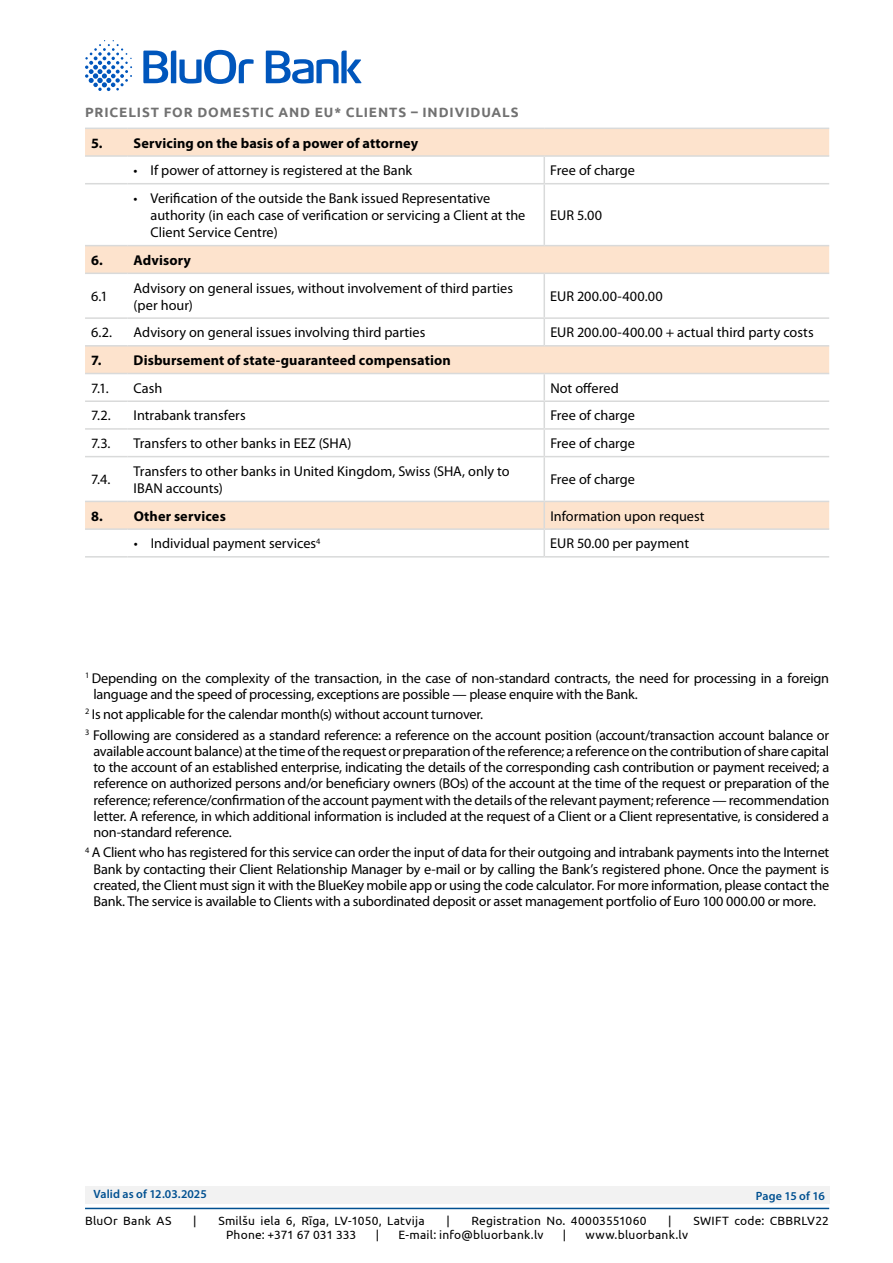
<style>
.page{position:relative;width:893px;height:1263px;background:#fff}
.page>*{position:absolute;margin:0;border:0;box-sizing:border-box;transform-origin:0 0}
.t1{font:14.25px/16.2px "Myriad Pro";letter-spacing:-.015em;color:#000}
.t2{font:14.25px/17.1px "Myriad Pro";letter-spacing:.005em;color:#000}
.t3{font:700 14.25px "Myriad Pro";letter-spacing:.01em;color:#000}
.t4{font:14.25px "Myriad Pro";letter-spacing:.015em;color:#000}
.t5{font:700 13.5px "Ubuntu";letter-spacing:.065em;color:#717171}
.t6{font:12px "Ubuntu";letter-spacing:.02em;color:#000}
.t7{font:600 12px "Myriad Pro";letter-spacing:.005em;color:#005091}
.t8{font:12px "Ubuntu";color:#000}
</style>
<div class="page">
<div style="left:85px;top:1186px;width:744px;height:17px;background:#f2f2f2"></div>
<hr style="left:85px;top:1208px;width:744px;height:1px;background:#005091">
<svg style="left:85px;top:40px;width:47px;height:51px"></svg>
<svg style="left:143px;top:50px;width:111px;height:34px"></svg>
<svg style="left:266px;top:51px;width:96px;height:33px"></svg>
<svg style="left:85px;top:129px;width:744px;height:244px"></svg>
<hr style="left:128px;top:128px;width:416px;height:1px;background:#d9dada">
<hr style="left:544px;top:128px;width:285px;height:1px;background:#d9dada">
<hr style="left:128px;top:155px;width:416px;height:2px;background:#d9dada">
<hr style="left:128px;top:183px;width:416px;height:1px;background:#d9dada">
<hr style="left:128px;top:245px;width:416px;height:1px;background:#d9dada">
<hr style="left:128px;top:273px;width:416px;height:1px;background:#d9dada">
<hr style="left:128px;top:317px;width:416px;height:2px;background:#d9dada">
<hr style="left:128px;top:345px;width:416px;height:2px;background:#d9dada">
<hr style="left:128px;top:373px;width:416px;height:1px;background:#d9dada">
<hr style="left:128px;top:400px;width:416px;height:2px;background:#d9dada">
<hr style="left:128px;top:428px;width:416px;height:2px;background:#d9dada">
<hr style="left:128px;top:456px;width:416px;height:1px;background:#d9dada">
<hr style="left:128px;top:556px;width:416px;height:2px;background:#d9dada">
<hr style="left:85px;top:128px;width:43px;height:1px;background:#d9dada">
<hr style="left:85px;top:155px;width:43px;height:2px;background:#d9dada">
<hr style="left:544px;top:155px;width:285px;height:2px;background:#d9dada">
<svg style="left:544px;top:157px;width:1px;height:26px"></svg>
<hr style="left:85px;top:183px;width:43px;height:1px;background:#d9dada">
<hr style="left:544px;top:183px;width:285px;height:1px;background:#d9dada">
<hr style="left:544px;top:184px;width:1px;height:61px;background:#d9dada">
<hr style="left:85px;top:245px;width:43px;height:1px;background:#d9dada">
<hr style="left:544px;top:245px;width:285px;height:1px;background:#d9dada">
<hr style="left:85px;top:273px;width:43px;height:1px;background:#d9dada">
<hr style="left:544px;top:273px;width:285px;height:1px;background:#d9dada">
<hr style="left:544px;top:274px;width:1px;height:43px;background:#d9dada">
<hr style="left:85px;top:317px;width:43px;height:2px;background:#d9dada">
<hr style="left:544px;top:317px;width:285px;height:2px;background:#d9dada">
<svg style="left:544px;top:319px;width:1px;height:26px"></svg>
<hr style="left:85px;top:345px;width:43px;height:2px;background:#d9dada">
<hr style="left:544px;top:345px;width:285px;height:2px;background:#d9dada">
<hr style="left:85px;top:373px;width:43px;height:1px;background:#d9dada">
<hr style="left:544px;top:373px;width:285px;height:1px;background:#d9dada">
<hr style="left:85px;top:400px;width:43px;height:2px;background:#d9dada">
<hr style="left:544px;top:400px;width:285px;height:2px;background:#d9dada">
<hr style="left:85px;top:428px;width:43px;height:2px;background:#d9dada">
<hr style="left:544px;top:428px;width:285px;height:2px;background:#d9dada">
<svg style="left:544px;top:374px;width:1px;height:82px"></svg>
<hr style="left:85px;top:456px;width:43px;height:1px;background:#d9dada">
<hr style="left:544px;top:456px;width:285px;height:1px;background:#d9dada">
<hr style="left:544px;top:457px;width:1px;height:44px;background:#d9dada">
<svg style="left:85px;top:501px;width:744px;height:55px"></svg>
<hr style="left:85px;top:556px;width:43px;height:2px;background:#d9dada">
<hr style="left:544px;top:556px;width:285px;height:2px;background:#d9dada">
<p class="t5" style="left:85px;top:104px;width:435px">PRICELIST FOR DOMESTIC AND EU* CLIENTS – INDIVIDUALS</p>
<p class="t3" style="left:91px;top:135px;width:329px">5. Servicing on the basis of a power of attorney</p>
<p class="t1" style="left:134px;top:163px;width:280px">• If power of attorney is registered at the Bank</p>
<p class="t1" style="left:550px;top:163px;width:86px">Free of charge</p>
<p class="t1" style="left:151px;top:190px;width:376px;line-height:17.1px;text-indent:-17px">• Verification of the outside the Bank issued Representative authority (in each case of verification or servicing a Client at the<br>Client Service Centre)</p>
<p class="t1" style="left:550px;top:207px;width:53px">EUR 5.00</p>
<p class="t3" style="left:91px;top:252px;width:101px">6. Advisory</p>
<p class="t1" style="left:91px;top:288px;width:18px">6.1</p>
<p class="t2" style="left:134px;top:279px;width:381px">Advisory on general issues, without involvement of third parties (per hour)</p>
<p class="t4" style="left:550px;top:289px;width:114px">EUR 200.00-400.00</p>
<p class="t1" style="left:91px;top:325px;width:23px">6.2.</p>
<p class="t2" style="left:134px;top:324px;width:293px">Advisory on general issues involving third parties</p>
<p class="t1" style="left:550px;top:325px;width:265px">EUR 200.00-400.00 + actual third party costs</p>
<p class="t3" style="left:91px;top:352px;width:361px">7. Disbursement of state-guaranteed compensation</p>
<p class="t1" style="left:91px;top:380px;width:19px">7.1.</p>
<p class="t1" style="left:134px;top:380px;width:30px">Cash</p>
<p class="t2" style="left:550px;top:380px;width:70px">Not offered</p>
<p class="t1" style="left:91px;top:408px;width:21px">7.2.</p>
<p class="t1" style="left:134px;top:408px;width:114px">Intrabank transfers</p>
<p class="t1" style="left:550px;top:408px;width:86px">Free of charge</p>
<p class="t1" style="left:91px;top:436px;width:21px">7.3.</p>
<p class="t1" style="left:134px;top:436px;width:219px">Transfers to other banks in EEZ (SHA)</p>
<p class="t1" style="left:550px;top:436px;width:86px">Free of charge</p>
<p class="t1" style="left:91px;top:472px;width:21px">7.4.</p>
<p class="t1" style="left:134px;top:463px;width:377px;line-height:17.1px">Transfers to other banks in United Kingdom, Swiss (SHA, only to<br>IBAN accounts)</p>
<p class="t1" style="left:550px;top:472px;width:86px">Free of charge</p>
<p class="t3" style="left:91px;top:508px;width:136px">8. Other services</p>
<p class="t2" style="left:550px;top:508px;width:156px">Information upon request</p>
<p class="t1" style="left:134px;top:536px;width:188px">• Individual payment services<sup>4</sup></p>
<p class="t2" style="left:550px;top:535px;width:140px">EUR 50.00 per payment</p>
<p class="t1" style="left:94px;top:670px;width:737px;text-indent:-9px"><sup>1</sup> Depending on the complexity of the transaction, in the case of non-standard contracts, the need for processing in a foreign language and the speed of processing, exceptions are possible — please enquire with the Bank.</p>
<p class="t1" style="left:85px;top:704px;width:746px;line-height:20.4px"><sup>2</sup> Is not applicable for the calendar month(s) without account turnover.<br><sup>3</sup> Following are considered as a standard reference: a reference on the account position (account/transaction account balance or</p>
<p class="t1" style="left:94px;top:743px;width:737px;text-align:justify">available account balance) at the time of the request or preparation of the reference; a reference on the contribution of share capital to the account of an established enterprise, indicating the details of the corresponding cash contribution or payment received; a reference on authorized persons and/or beneficiary owners (BOs) of the account at the time of the request or preparation of the reference; reference/confirmation of the account payment with the details of the relevant payment; reference — recommendation letter. A reference, in which additional information is included at the request of a Client or a Client representative, is considered a non-standard reference.</p>
<p class="t1" style="left:85px;top:845px;width:746px;text-align:center"><sup>4</sup> A Client who has registered for this service can order the input of data for their outgoing and intrabank payments into the Internet Bank by contacting their Client Relationship Manager by e-mail or by calling the Bank’s registered phone. Once the payment is created, the Client must sign it with the BlueKey mobile app or using the code calculator. For more information, please contact the Bank. The service is available to Clients with a subordinated deposit or asset management portfolio of Euro 100 000.00 or more.</p>
<p class="t7" style="left:94px;top:1187px;width:115px">Valid as of 12.03.2025</p>
<p class="t7" style="left:756px;top:1189px;width:71px">Page 15 of 16</p>
<p class="t6" style="left:85px;top:1213px;width:88px">BluOr Bank AS</p>
<p class="t6" style="left:193px;top:1213px;width:5px">|</p>
<p class="t6" style="left:218px;top:1213px;width:208px">Smilšu iela 6, Rīga, LV-1050, Latvija</p>
<p class="t6" style="left:446px;top:1213px;width:5px">|</p>
<p class="t6" style="left:471px;top:1213px;width:177px">Registration No. 40003551060</p>
<p class="t6" style="left:668px;top:1213px;width:5px">|</p>
<p class="t6" style="left:693px;top:1213px;width:137px">SWIFT code: CBBRLV22</p>
<p class="t8" style="left:226px;top:1227px;width:132px">Phone: +371 67 031 333</p>
<p class="t6" style="left:376px;top:1227px;width:5px">|</p>
<p class="t6" style="left:398px;top:1227px;width:146px">E-mail: info@bluorbank.lv</p>
<p class="t6" style="left:563px;top:1227px;width:5px">|</p>
<p class="t6" style="left:586px;top:1227px;width:104px">www.bluorbank.lv</p>
</div>
